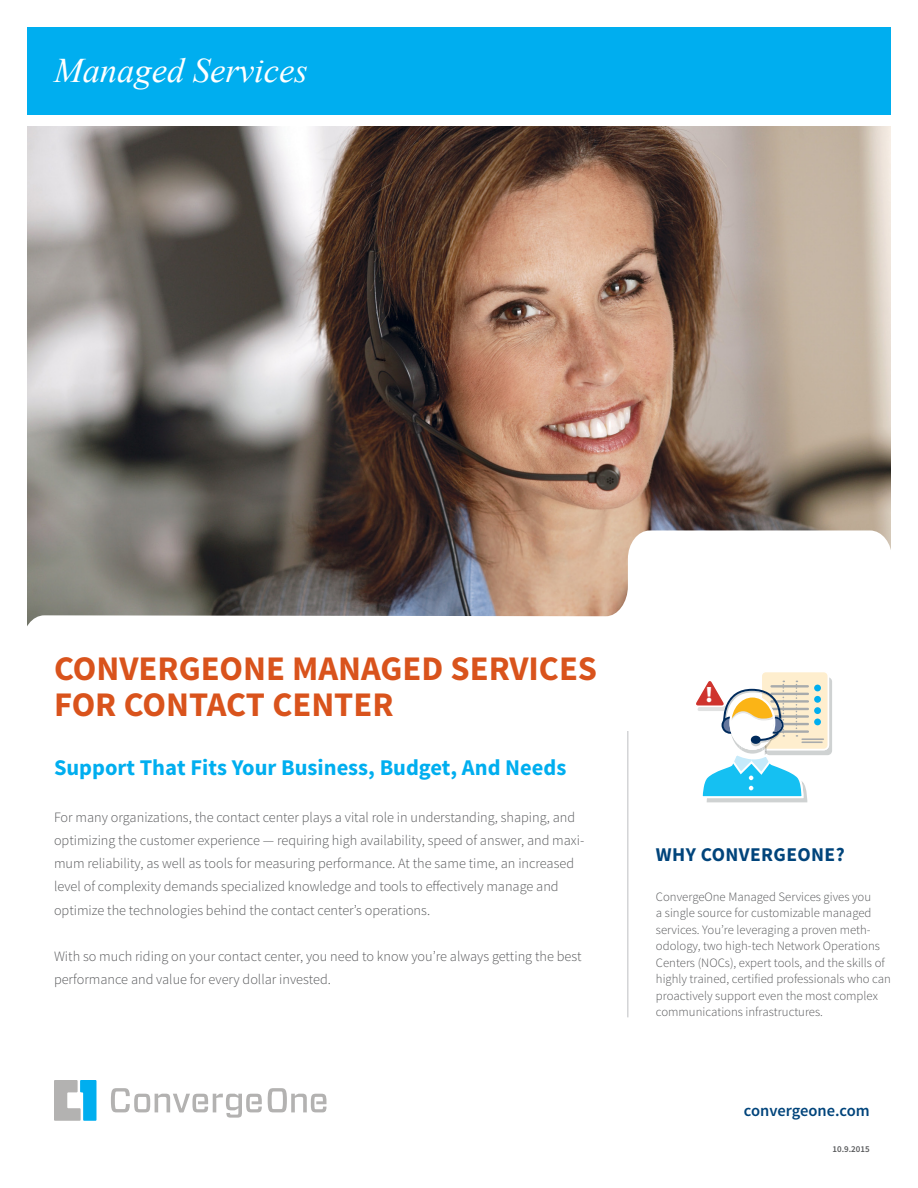
<style>
.page{position:relative;width:918px;height:1188px;background:#fff}
.page>*{position:absolute;margin:0;border:0;box-sizing:border-box;transform-origin:0 0}
.t1{font:700 34.5px/36px "Source Sans Pro";color:#d9531c}
.t2{font:italic 34.5px "Times New Roman";color:#fff}
.t3{font:700 22.5px "Source Sans Pro";color:#00aeef}
.t4{font:900 22.35px "Source Sans Pro";color:#fff}
.t5{font:700 19.5px "Source Sans Pro";letter-spacing:.02em;color:#00447b}
.t6{font:600 16.5px "Source Sans Pro";color:#00447b}
.t7{font:300 14.25px/23.2px "Source Sans Pro";color:#57585a}
.t8{font:300 12.75px/16.5px "Source Sans Pro";color:#57585a}
.t9{font:600 9px "Source Sans Pro";color:#57585a}
</style>
<div class="page">
<img style="left:27px;top:126px;width:864px;height:404px">
<div style="left:27px;top:27px;width:864px;height:88px;background:#00aeef"></div>
<svg style="left:111px;top:1088px;width:151px;height:30px"></svg>
<svg style="left:268px;top:1088px;width:58px;height:24px"></svg>
<svg style="left:54px;top:1080px;width:43px;height:41px"></svg>
<hr style="left:627px;top:731px;width:1px;height:286px;background:#bebfc2">
<svg style="left:27px;top:530px;width:864px;height:96px"></svg>
<svg style="left:696px;top:672px;width:136px;height:130px"></svg>
<h1 class="t2" style="left:54px;top:47px;width:255px">Managed Services</h1>
<h1 class="t1" style="left:54px;top:652px;width:541px">CONVERGEON E MANAGED SERVICES<br>FOR CONTACT</h1>
<h1 class="t1" style="left:272px;top:688px;width:123px">CENTER</h1>
<h3 class="t4" style="left:705px;top:680px;width:10px">!</h3>
<h2 class="t3" style="left:54px;top:753px;width:514px">SUPPORT THAT FITS YOUR BUSINESS, BUDGET, AND NEEDS</h2>
<p class="t7" style="left:54px;top:805px;width:532px">For many organizations, the contact center plays a vital role in understanding, shaping, and optimizing the customer experience — requiring high availability, speed of answer, and maxi&shy;mum reliability, as well as tools for measuring performance. At the same time, an increased level of complexity demands specialized knowledge and tools to effectively manage and optimize the technologies behind the contact center’s operations.</p>
<p class="t7" style="left:54px;top:945px;width:529px">With so much riding on your contact center, you need to know you’re always getting the best performance and value for every dollar invested.</p>
<h3 class="t5" style="left:656px;top:842px;width:190px">WHY CONVERGEON E?</h3>
<p class="t8" style="left:656px;top:888px;width:236px">ConvergeOne Managed Services gives you<br>a single source for customizable managed services. You’re leveraging a proven meth&shy;odology, two high-tech Network Operations Centers (NOCs), expert tools, and the skills of highly trained, certified professionals who can proactively support even the most complex communications infrastructures.</p>
<p class="t6" style="left:744px;top:1100px;width:127px">convergeone.com</p>
<p class="t9" style="left:833px;top:1143px;width:39px">10.9.2015</p>
</div>
